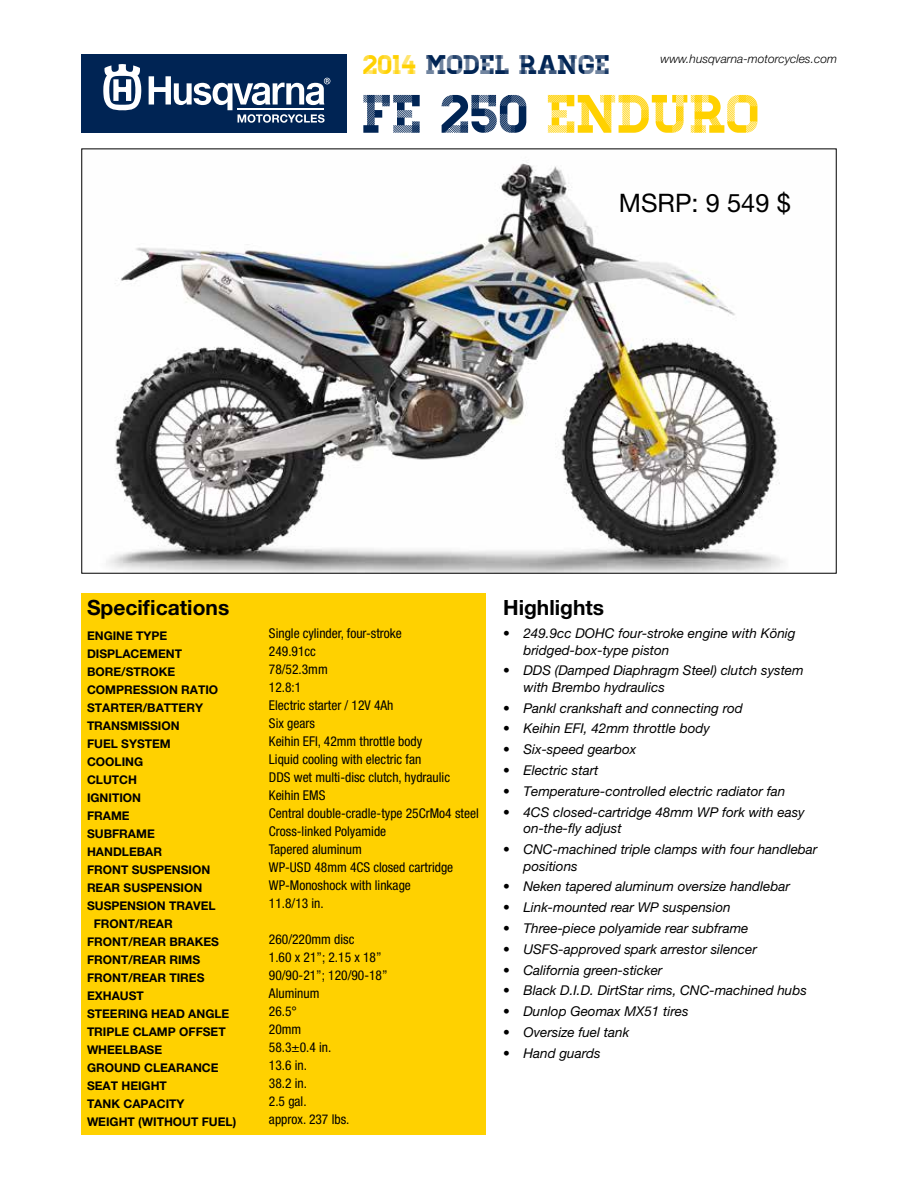
<style>
.page{position:relative;width:918px;height:1188px;background:#fff}
.page>*{position:absolute;margin:0;border:0;box-sizing:border-box;transform-origin:0 0}
.t1{font:54px "Homestead Display";color:#ffd100}
.t2{font:27px "Homestead Display";color:#002454}
.t3{font:25.5px "Helvetica Neue LT Pro";color:#000}
.t4{font:700 21px "Helvetica Neue LT Pro";color:#000}
.t5{font:italic 13.5px/16.5px "Helvetica Neue LT Pro";color:#000}
.t6{font:condensed 13.5px/18px "Helvetica Neue LT Pro";color:#000}
.t7{font:700 12px "Helvetica Neue LT Pro";color:#000}
.t8{font:italic 300 12px "Helvetica Neue LT Pro";color:#000}
.s1{color:#ffd100}
.s2{color:#002454}
</style>
<div class="page">
<div style="left:81px;top:54px;width:266px;height:79px;background:#002454"></div>
<svg style="left:103px;top:64px;width:38px;height:47px"></svg>
<svg style="left:149px;top:76px;width:181px;height:47px"></svg>
<div style="left:81px;top:593px;width:404px;height:541px;background:#ffd100"></div>
<img style="left:106px;top:162px;width:678px;height:410px">
<p class="t8" style="left:661px;top:51px;width:178px">www.husqvarna-motorcycles.com</p>
<h2 class="t2" style="left:363px;top:49px;width:248px"><span class="s1">2014</span> MODEL RANGE</h2>
<h1 class="t1" style="left:363px;top:82px;width:399px"><span class="s2">FE 250</span> ENDURO</h1>
<h3 class="t3" style="left:619px;top:187px;width:173px">MSRP: 9 549 $</h3>
<h3 class="t4" style="left:87px;top:594px;width:144px">Specifications</h3>
<p class="t7" style="left:87px;top:628px;width:82px">ENGINE TYPE</p>
<p class="t7" style="left:87px;top:646px;width:97px">DISPLACEMENT</p>
<p class="t7" style="left:87px;top:664px;width:90px">BORE/STROKE</p>
<p class="t7" style="left:87px;top:682px;width:133px">COMPRESSION RATIO</p>
<p class="t7" style="left:87px;top:700px;width:118px">STARTER/BATTERY</p>
<p class="t7" style="left:87px;top:718px;width:94px">TRANSMISSION</p>
<p class="t7" style="left:87px;top:736px;width:85px">FUEL SYSTEM</p>
<p class="t7" style="left:87px;top:754px;width:58px">COOLING</p>
<p class="t7" style="left:87px;top:772px;width:52px">CLUTCH</p>
<p class="t7" style="left:87px;top:790px;width:56px">IGNITION</p>
<p class="t7" style="left:87px;top:808px;width:44px">FRAME</p>
<p class="t7" style="left:87px;top:826px;width:69px">SUBFRAME</p>
<p class="t7" style="left:87px;top:844px;width:77px">HANDLEBAR</p>
<p class="t7" style="left:87px;top:862px;width:125px">FRONT SUSPENSION</p>
<p class="t7" style="left:87px;top:880px;width:117px">REAR SUSPENSION</p>
<p class="t7" style="left:87px;top:898px;width:130px">SUSPENSION TRAVEL</p>
<p class="t7" style="left:94px;top:916px;width:81px">FRONT/REAR</p>
<p class="t7" style="left:87px;top:934px;width:134px">FRONT/REAR BRAKES</p>
<p class="t7" style="left:87px;top:952px;width:115px">FRONT/REAR RIMS</p>
<p class="t7" style="left:87px;top:970px;width:119px">FRONT/REAR TIRES</p>
<p class="t7" style="left:87px;top:988px;width:58px">EXHAUST</p>
<p class="t7" style="left:87px;top:1006px;width:144px">STEERING HEAD ANGLE</p>
<p class="t7" style="left:87px;top:1024px;width:140px">TRIPLE CLAMP OFFSET</p>
<p class="t7" style="left:87px;top:1042px;width:77px">WHEELBASE</p>
<p class="t7" style="left:87px;top:1060px;width:133px">GROUND CLEARANCE</p>
<p class="t7" style="left:87px;top:1078px;width:81px">SEAT HEIGHT</p>
<p class="t7" style="left:87px;top:1096px;width:99px">TANK CAPACITY</p>
<p class="t7" style="left:87px;top:1114px;width:151px">WEIGHT (WITHOUT FUEL)</p>
<p class="t6" style="left:269px;top:625px;width:211px">Single cylinder, four-stroke<br>249.91cc<br>78/52.3mm<br>12.8:1<br>Electric starter / 12V 4Ah<br>Six gears<br>Keihin EFI, 42mm throttle body<br>Liquid cooling with electric fan<br>DDS wet multi-disc clutch, hydraulic<br>Keihin EMS<br>Central double-cradle-type 25CrMo4 steel<br>Cross-linked Polyamide<br>Tapered aluminum<br>WP-USD 48mm 4CS closed cartridge<br>WP-Monoshock with linkage<br>11.8/13 in.</p>
<p class="t6" style="left:269px;top:930px;width:120px">260/220mm disc<br>1.60 x 21”; 2.15 x 18”<br>90/90-21”; 120/90-18”<br>Aluminum<br>26.5°<br>20mm<br>58.3±0.4 in.<br>13.6 in.<br>38.2 in.<br>2.5 gal.<br>approx. 237 lbs.</p>
<h3 class="t4" style="left:503px;top:594px;width:103px">Highlights</h3>
<p class="t5" style="left:523px;top:625px;width:274px;text-indent:-20px">• 249.9cc DOHC four-stroke engine with König bridged-box-type piston</p>
<p class="t5" style="left:523px;top:662px;width:282px;text-indent:-20px">• DDS (Damped Diaphragm Steel) clutch system with Brembo hydraulics</p>
<p class="t5" style="left:503px;top:699px;width:241px">• Pankl crankshaft and connecting rod</p>
<p class="t5" style="left:503px;top:720px;width:208px">• Keihin EFI, 42mm throttle body</p>
<p class="t5" style="left:503px;top:741px;width:135px">• Six-speed gearbox</p>
<p class="t5" style="left:503px;top:762px;width:97px">• Electric start</p>
<p class="t5" style="left:503px;top:783px;width:284px">• Temperature-controlled electric radiator fan</p>
<p class="t5" style="left:523px;top:803px;width:283px;text-indent:-20px">• 4CS closed-cartridge 48mm WP fork with easy on-the-fly adjust</p>
<p class="t5" style="left:523px;top:841px;width:296px;text-indent:-20px">• CNC-machined triple clamps with four handlebar positions</p>
<p class="t5" style="left:503px;top:878px;width:288px">• Neken tapered aluminum oversize handlebar</p>
<p class="t5" style="left:503px;top:899px;width:229px">• Link-mounted rear WP suspension</p>
<p class="t5" style="left:503px;top:920px;width:247px">• Three-piece polyamide rear subframe</p>
<p class="t5" style="left:503px;top:941px;width:255px">• USFS-approved spark arrestor silencer</p>
<p class="t5" style="left:503px;top:961px;width:161px">• California green-sticker</p>
<p class="t5" style="left:503px;top:982px;width:305px">• Black D.I.D. DirtStar rims, CNC-machined hubs</p>
<p class="t5" style="left:503px;top:1003px;width:187px">• Dunlop Geomax MX51 tires</p>
<p class="t5" style="left:503px;top:1024px;width:127px">• Oversize fuel tank</p>
<p class="t5" style="left:503px;top:1045px;width:99px">• Hand guards</p>
</div>
